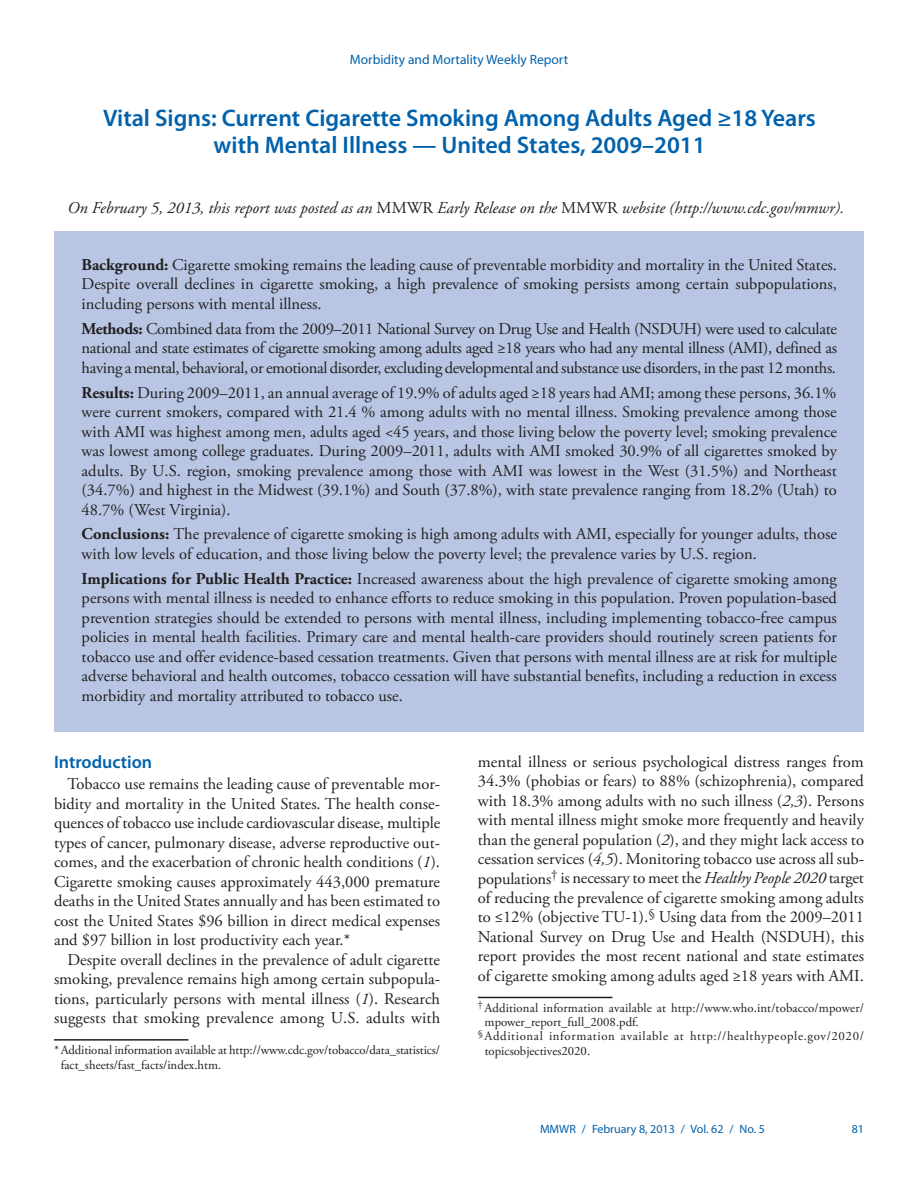
<style>
.page{position:relative;width:918px;height:1188px;background:#fff}
.page>*{position:absolute;margin:0;border:0;box-sizing:border-box;transform-origin:0 0}
.headline{font:600 24px/27px "Myriad Pro";color:#0161ab;text-align:center}
.headline2{font:600 18px "Myriad Pro";color:#0161ab}
.vital_signs_abstract{font:16.5px/19.5px "Adobe Garamond Pro";color:#231f20;text-align:justify}
.body_copy{font:16.5px/19.5px "Adobe Garamond Pro";color:#231f20;text-align:justify}
.t1{font:italic 16.5px "Adobe Garamond Pro";color:#231f20}
.t2{font:13.5px "Myriad Pro";color:#0161ab}
.footnote_w_rule_text{font:12.75px/14.2px "Adobe Garamond Pro";color:#231f20}
.footnote_no_rule_tex{font:12.75px/14.2px "Adobe Garamond Pro";letter-spacing:.05em;color:#231f20}
.t3{font:12px "Myriad Pro";color:#0161ab}
.s1{font-style:normal}
.s2{font-weight:700}
.s3{font-style:italic}
</style>
<div class="page">
<hr style="left:54px;top:1039px;width:134px;height:2px;background:#231f20">
<div style="left:55px;top:231px;width:809px;height:500px;background:#b8c6e3"></div>
<hr style="left:478px;top:997px;width:134px;height:1px;background:#231f20">
<p class="t2" style="left:350px;top:51px;width:220px">Morbidity and Mortality Weekly Report</p>
<p class="headline" style="left:103px;top:104px;width:714px">Vital Signs: Current Cigarette Smoking Among Adults Aged ≥18 Years with Mental Illness — United States, 2009–2011</p>
<p class="t1" style="left:68px;top:198px;width:778px">On February 5, 2013, this report was posted as an <span class="s1">MMWR</span> Early Release on the <span class="s1">MMWR</span> website (http://www.cdc.gov/mmwr).</p>
<p class="vital_signs_abstract" style="left:82px;top:255px;width:757px"><span class="s2">Background:</span> Cigarette smoking remains the leading cause of preventable morbidity and mortality in the United States.<br>Despite overall declines in cigarette smoking, a high prevalence of smoking persists among certain subpopulations, including persons with mental illness.</p>
<p class="vital_signs_abstract" style="left:82px;top:319px;width:757px"><span class="s2">Methods:</span> Combined data from the 2009–2011 National Survey on Drug Use and Health (NSDUH) were used to calculate national and state estimates of cigarette smoking among adults aged ≥18 years who had any mental illness (AMI), defined as having a mental, behavioral, or emotional disorder, excluding developmental and substance use disorders, in the past 12 months.</p>
<p class="vital_signs_abstract" style="left:82px;top:383px;width:757px"><span class="s2">Results:</span> During 2009–2011, an annual average of 19.9% of adults aged ≥18 years had AMI; among these persons, 36.1% were current smokers, compared with 21.4 % among adults with no mental illness. Smoking prevalence among those with AMI was highest among men, adults aged &lt;45 years, and those living below the poverty level; smoking prevalence was lowest among college graduates. During 2009–2011, adults with AMI smoked 30.9% of all cigarettes smoked by adults. By U.S. region, smoking prevalence among those with AMI was lowest in the West (31.5%) and Northeast (34.7%) and highest in the Midwest (39.1%) and South (37.8%), with state prevalence ranging from 18.2% (Utah) to 48.7% (West Virginia).</p>
<p class="vital_signs_abstract" style="left:82px;top:525px;width:757px"><span class="s2">Conclusions:</span> The prevalence of cigarette smoking is high among adults with AMI, especially for younger adults, those with low levels of education, and those living below the poverty level; the prevalence varies by U.S. region.</p>
<p class="vital_signs_abstract" style="left:82px;top:569px;width:757px"><span class="s2">Implications for Public Health Practice:</span> Increased awareness about the high prevalence of cigarette smoking among persons with mental illness is needed to enhance efforts to reduce smoking in this population. Proven population-based prevention strategies should be extended to persons with mental illness, including implementing tobacco-free campus policies in mental health facilities. Primary care and mental health-care providers should routinely screen patients for tobacco use and offer evidence-based cessation treatments. Given that persons with mental illness are at risk for multiple adverse behavioral and health outcomes, tobacco cessation will have substantial benefits, including a reduction in excess morbidity and mortality attributed to tobacco use.</p>
<p class="headline2" style="left:54px;top:750px;width:100px">Introduction</p>
<p class="body_copy" style="left:54px;top:775px;width:388px;text-indent:13px">Tobacco use remains the leading cause of preventable mor&shy;bidity and mortality in the United States. The health conse&shy;quences of tobacco use include cardiovascular disease, multiple types of cancer, pulmonary disease, adverse reproductive out&shy;comes, and the exacerbation of chronic health conditions (<span class="s3">1</span>).<br>Cigarette smoking causes approximately 443,000 premature deaths in the United States annually and has been estimated to cost the United States $96 billion in direct medical expenses and $97 billion in lost productivity each year.*</p>
<p class="body_copy" style="left:54px;top:951px;width:388px;text-indent:13px">Despite overall declines in the prevalence of adult cigarette smoking, prevalence remains high among certain subpopula&shy;tions, particularly persons with mental illness (<span class="s3">1</span>). Research suggests that smoking prevalence among U.S. adults with</p>
<p class="footnote_w_rule_text" style="left:61px;top:1044px;width:381px;text-indent:-7px">*Additional information available at http://www.cdc.gov/tobacco/data_statistics/ fact_sheets/fast_facts/index.htm.</p>
<p class="body_copy" style="left:478px;top:752px;width:388px">mental illness or serious psychological distress ranges from 34.3% (phobias or fears) to 88% (schizophrenia), compared with 18.3% among adults with no such illness (<span class="s3">2,3</span>). Persons with mental illness might smoke more frequently and heavily than the general population (<span class="s3">2</span>), and they might lack access to cessation services (<span class="s3">4,5</span>). Monitoring tobacco use across all sub&shy;populations<sup>†</sup> is necessary to meet the <span class="s3">Healthy People 2020</span> target of reducing the prevalence of cigarette smoking among adults to ≤12% (objective TU-1).<sup>§</sup> Using data from the 2009–2011<br>National Survey on Drug Use and Health (NSDUH), this report provides the most recent national and state estimates of cigarette smoking among adults aged ≥18 years with AMI.</p>
<p class="footnote_w_rule_text" style="left:485px;top:1001px;width:381px;text-indent:-7px"><sup>†</sup> Additional information available at http://www.who.int/tobacco/mpower/ mpower_report_full_2008.pdf.</p>
<p class="footnote_no_rule_tex" style="left:485px;top:1030px;width:381px;text-indent:-7px"><sup>§</sup>Additional information available at http://healthypeople.gov/2020/ topicsobjectives2020.</p>
<p class="t3" style="left:540px;top:1121px;width:226px">MMWR / February 8, 2013 / Vol. 62 / No. 5</p>
<p class="t3" style="left:852px;top:1121px;width:14px">81</p>
</div>
